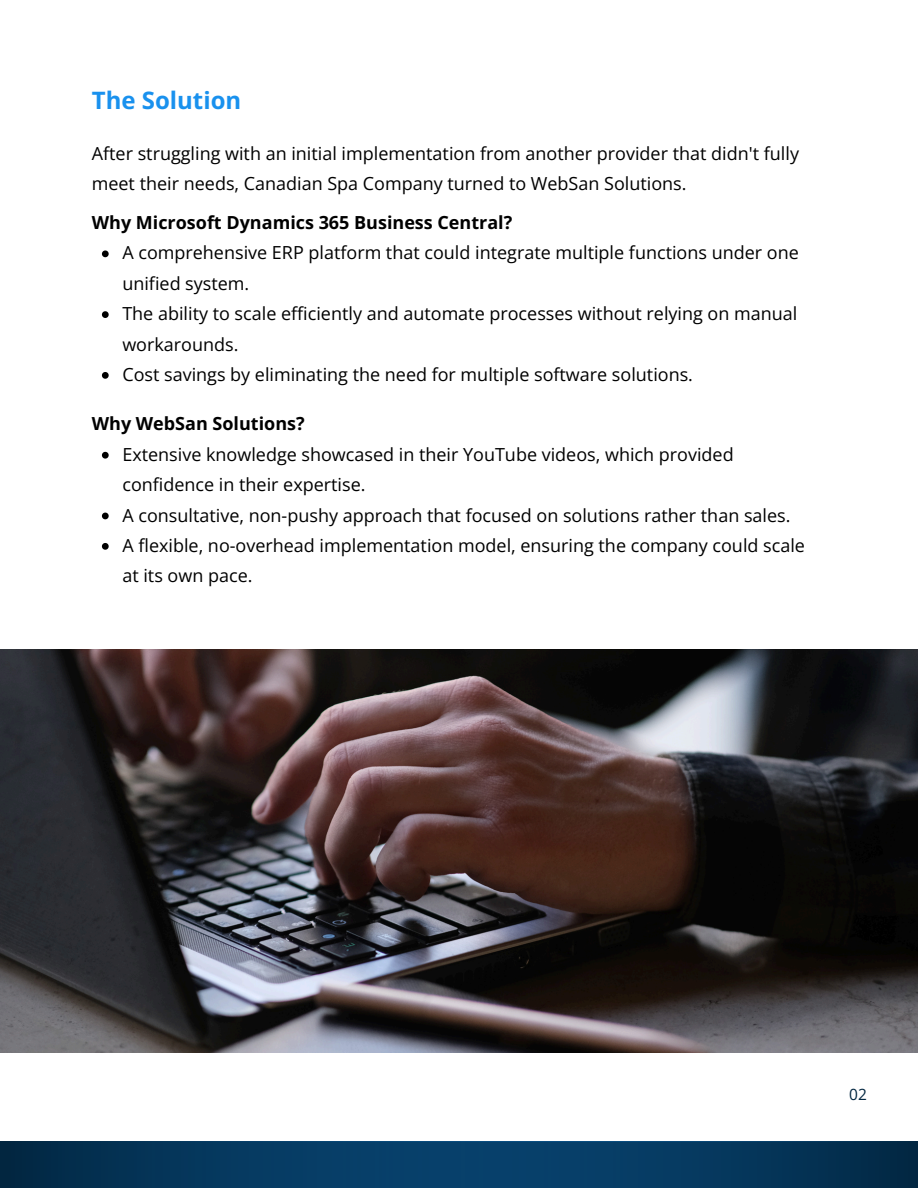
<style>
.page{position:relative;width:918px;height:1188px;background:#fff}
.page>*{position:absolute;margin:0;border:0;box-sizing:border-box;transform-origin:0 0}
.t1{font:700 24px "Open Sans";color:#1991ee}
.t2{font:18px/30.3px "Open Sans";color:#000}
.t3{font:700 18px "Open Sans";color:#000}
.t4{font:15.45px "Open Sans";color:#022640}
</style>
<div class="page">
<svg style="left:0;top:1141px;width:918px;height:47px;background:#05375c"></svg>
<img style="left:0;top:650px;width:918px;height:403px">
<svg style="left:102px;top:250px;width:7px;height:7px"></svg>
<svg style="left:102px;top:311px;width:7px;height:7px"></svg>
<svg style="left:102px;top:372px;width:7px;height:7px"></svg>
<svg style="left:102px;top:452px;width:7px;height:7px"></svg>
<svg style="left:102px;top:513px;width:7px;height:6px"></svg>
<svg style="left:102px;top:543px;width:7px;height:7px"></svg>
<p class="t1" style="left:92px;top:84px;width:151px">The Solution</p>
<h2 class="t2" style="left:92px;top:138px;width:709px">After struggling with an initial implementation from another provider that didn't fully meet their needs, Canadian Spa Company turned to WebSan Solutions.</h2>
<p class="t3" style="left:92px;top:210px;width:422px">Why Microsoft Dynamics 365 Business Central?</p>
<p class="t2" style="left:122px;top:237px;width:678px">A comprehensive ERP platform that could integrate multiple functions under one unified system.</p>
<p class="t2" style="left:122px;top:298px;width:676px">The ability to scale efficiently and automate processes without relying on manual workarounds.</p>
<h2 class="t2" style="left:122px;top:359px;width:572px">Cost savings by eliminating the need for multiple software solutions.</h2>
<p class="t3" style="left:92px;top:411px;width:214px">Why WebSan Solutions?</p>
<p class="t2" style="left:122px;top:439px;width:613px">Extensive knowledge showcased in their YouTube videos, which provided confidence in their expertise.</p>
<p class="t2" style="left:122px;top:499px;width:670px">A consultative, non-pushy approach that focused on solutions rather than sales.</p>
<p class="t2" style="left:122px;top:530px;width:684px">A flexible, no-overhead implementation model, ensuring the company could scale at its own pace.</p>
<h1 class="t4" style="left:849px;top:1083px;width:19px">02</h1>
</div>
